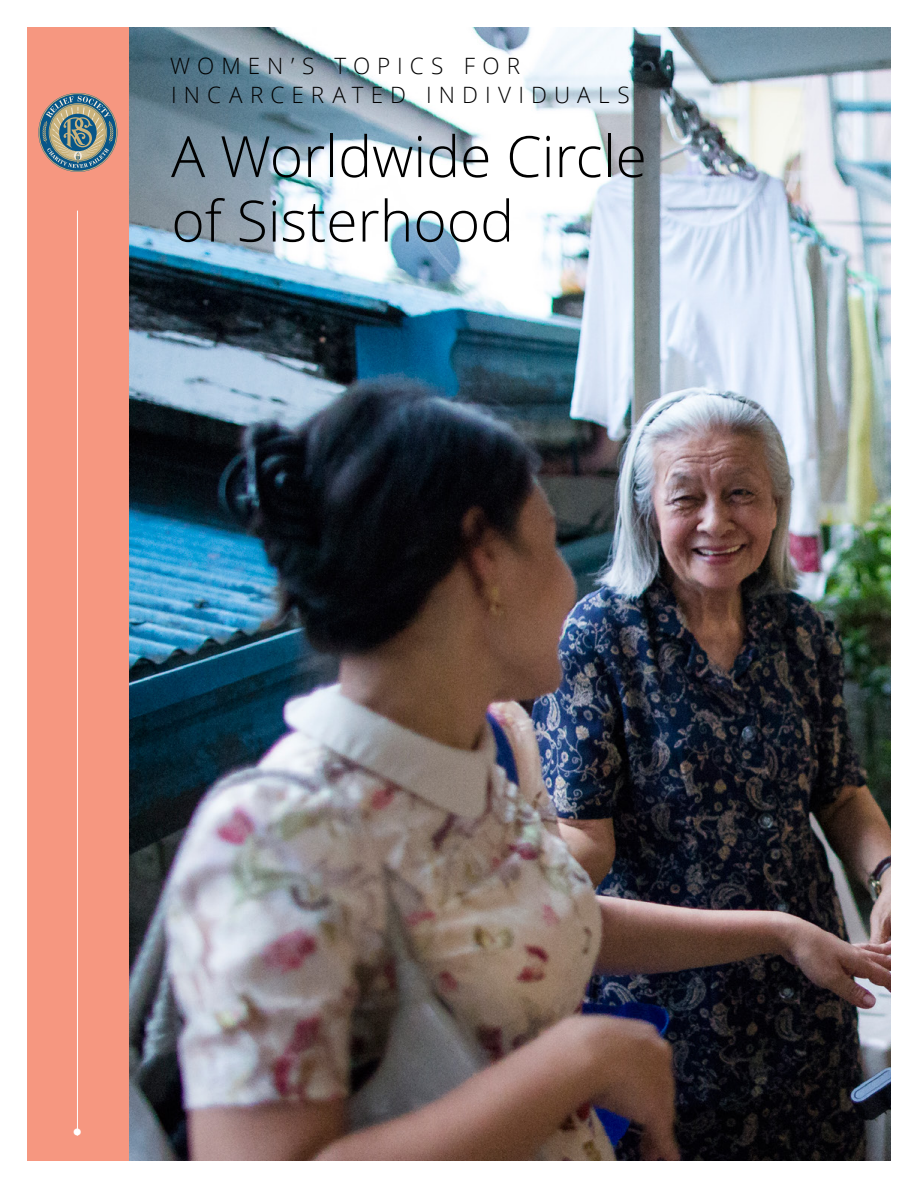
<style>
.page{position:relative;width:918px;height:1188px;background:#fff}
.page>*{position:absolute;margin:0;border:0;box-sizing:border-box;transform-origin:0 0}
.CHAP_title{font:300 57px/64.5px "Zoramlds Lat";color:#000}
.CHAP_seriesTitle{font:300 22.5px/28.5px "Zoramlds Lat";letter-spacing:.315em;color:#000}
.t1{font:300 19.5px "Helveticalds Lat";color:#fff}
</style>
<div class="page">
<img style="left:128px;top:27px;width:763px;height:1134px">
<div style="left:27px;top:27px;width:101px;height:1134px;background:#f69780"></div>
<svg style="left:38px;top:93px;width:79px;height:79px"></svg>
<hr style="left:77px;top:211px;width:1px;height:925px;background:#fff">
<p class="CHAP_seriesTitle" style="left:170px;top:51px;width:461px">WOMEN’S TOPICS FOR<br>INCARCERATED INDIVIDUALS</p>
<p class="CHAP_title" style="left:171px;top:123px;width:477px">A Worldwide Circle of Sisterhood</p>
<p class="t1" style="left:73px;top:1117px;width:11px">•</p>
</div>
